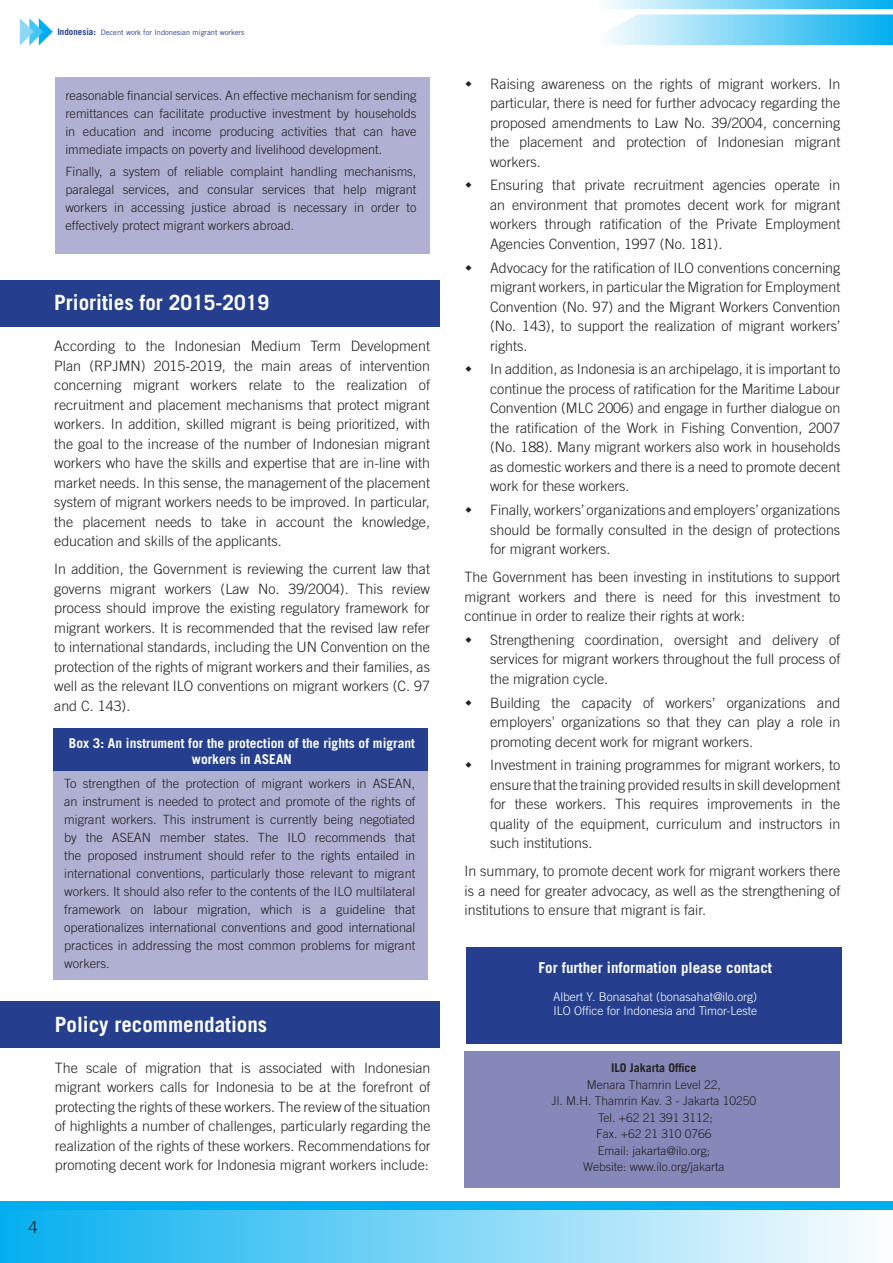
<style>
.page{position:relative;width:893px;height:1263px;background:#fff}
.page>*{position:absolute;margin:0;border:0;box-sizing:border-box;transform-origin:0 0}
.t1{font:700 21px "Trade Gothic";color:#fff}
.t2{font:300 16.5px "Trade Gothic";color:#231f20}
.t3{font:700 15px "Trade Gothic";color:#fff}
.t4{font:300 14.25px/19.5px "Trade Gothic";color:#231f20;text-align:justify}
.t5{font:700 13.5px/16.2px "Trade Gothic";color:#fff;text-align:center}
.t6{font:300 12.75px/18px "Trade Gothic";color:#231f20;text-align:justify}
.t7{font:300 12px/16.5px "Trade Gothic";color:#231f20;text-align:center}
.t8{font:300 12px/14.4px "Trade Gothic";color:#fff}
.t9{font:700 12px "Trade Gothic";color:#231f20}
.t10{font:7.5px "Trade Gothic";color:#253f8e}
.s1{font-weight:700;font-size:9px}
</style>
<div class="page">
<div style="left:0;top:1201px;width:892px;height:8px;background:#00aeef"></div>
<div style="left:0;top:1209px;width:892px;height:54px;background:linear-gradient(to right,#04afef,#fcfefe)"></div>
<div style="left:597px;top:0;width:295px;height:45px;background:linear-gradient(to right,#fdfefe,#03aeef)"></div>
<svg style="left:19px;top:9px;width:873px;height:37px"></svg>
<div style="left:0;top:1001px;width:439px;height:47px;background:#253f8e"></div>
<div style="left:0;top:280px;width:439px;height:47px;background:#253f8e"></div>
<div style="left:464px;top:1051px;width:376px;height:136px;background:#8688ba"></div>
<div style="left:466px;top:947px;width:375px;height:97px;background:#253f8e"></div>
<div style="left:55px;top:77px;width:374px;height:177px;background:#afb0d2"></div>
<div style="left:54px;top:728px;width:374px;height:44px;background:#253f8e"></div>
<div style="left:54px;top:771px;width:374px;height:209px;background:#afb0d2"></div>
<p class="t10" style="left:57px;top:28px;width:188px"><span class="s1">Indonesia:</span> Decent work for Indonesian migrant workers</p>
<p class="t6" style="left:65px;top:86px;width:352px">reasonable financial services. An effective mechanism for sending remittances can facilitate productive investment by households in education and income producing activities that can have immediate impacts on poverty and livelihood development.</p>
<p class="t6" style="left:65px;top:163px;width:352px">Finally, a system of reliable complaint handling mechanisms, paralegal services, and consular services that help migrant workers in accessing justice abroad is necessary in order to effectively protect migrant workers abroad.</p>
<h1 class="t1" style="left:54px;top:290px;width:216px">Priorities for 2015-2019</h1>
<p class="t4" style="left:54px;top:336px;width:377px">According to the Indonesian Medium Term Development Plan (RPJMN) 2015-2019, the main areas of intervention concerning migrant workers relate to the realization of recruitment and placement mechanisms that protect migrant workers. In addition, skilled migrant is being prioritized, with the goal to the increase of the number of Indonesian migrant workers who have the skills and expertise that are in-line with market needs. In this sense, the management of the placement system of migrant workers needs to be improved. In particular, the placement needs to take in account the knowledge, education and skills of the applicants.</p>
<p class="t4" style="left:54px;top:559px;width:377px">In addition, the Government is reviewing the current law that governs migrant workers (Law No. 39/2004). This review process should improve the existing regulatory framework for migrant workers. It is recommended that the revised law refer to international standards, including the UN Convention on the protection of the rights of migrant workers and their families, as well as the relevant ILO conventions on migrant workers (C. 97 and C. 143).</p>
<p class="t5" style="left:69px;top:735px;width:347px">Box 3: An instrument for the protection of the rights of migrant workers in ASEAN</p>
<p class="t6" style="left:64px;top:774px;width:352px">To strengthen of the protection of migrant workers in ASEAN, an instrument is needed to protect and promote of the rights of migrant workers. This instrument is currently being negotiated by the ASEAN member states. The ILO recommends that the proposed instrument should refer to the rights entailed in international conventions, particularly those relevant to migrant workers. It should also refer to the contents of the ILO multilateral framework on labour migration, which is a guideline that operationalizes international conventions and good international practices in addressing the most common problems for migrant workers.</p>
<h1 class="t1" style="left:55px;top:1012px;width:214px">Policy recommendations</h1>
<p class="t4" style="left:55px;top:1058px;width:377px">The scale of migration that is associated with Indonesian migrant workers calls for Indonesia to be at the forefront of protecting the rights of these workers. The review of the situation of highlights a number of challenges, particularly regarding the realization of the rights of these workers. Recommendations for promoting decent work for Indonesia migrant workers include:</p>
<p class="t2" style="left:29px;top:1217px;width:11px">4</p>
<p class="t4" style="left:490px;top:74px;width:351px">Raising awareness on the rights of migrant workers. In particular, there is need for further advocacy regarding the proposed amendments to Law No. 39/2004, concerning the placement and protection of Indonesian migrant workers.</p>
<p class="t4" style="left:490px;top:175px;width:351px">Ensuring that private recruitment agencies operate in an environment that promotes decent work for migrant workers through ratification of the Private Employment Agencies Convention, 1997 (No. 181).</p>
<p class="t4" style="left:490px;top:258px;width:351px">Advocacy for the ratification of ILO conventions concerning migrant workers, in particular the Migration for Employment Convention (No. 97) and the Migrant Workers Convention (No. 143), to support the realization of migrant workers’ rights.</p>
<p class="t4" style="left:490px;top:359px;width:351px">In addition, as Indonesia is an archipelago, it is important to continue the process of ratification for the Maritime Labour Convention (MLC 2006) and engage in further dialogue on the ratification of the Work in Fishing Convention, 2007 (No. 188). Many migrant workers also work in households as domestic workers and there is a need to promote decent work for these workers.</p>
<p class="t4" style="left:490px;top:500px;width:351px">Finally, workers’ organizations and employers’ organizations should be formally consulted in the design of protections for migrant workers.</p>
<p class="t4" style="left:464px;top:567px;width:377px">The Government has been investing in institutions to support migrant workers and there is need for this investment to continue in order to realize their rights at work:</p>
<p class="t4" style="left:490px;top:630px;width:351px">Strengthening coordination, oversight and delivery of services for migrant workers throughout the full process of the migration cycle.</p>
<p class="t4" style="left:490px;top:692px;width:351px">Building the capacity of workers’ organizations and employers’ organizations so that they can play a role in promoting decent work for migrant workers.</p>
<p class="t4" style="left:490px;top:755px;width:351px">Investment in training programmes for migrant workers, to ensure that the training provided results in skill development for these workers. This requires improvements in the quality of the equipment, curriculum and instructors in such institutions.</p>
<p class="t4" style="left:464px;top:861px;width:377px">In summary, to promote decent work for migrant workers there is a need for greater advocacy, as well as the strengthening of institutions to ensure that migrant is fair.</p>
<p class="t3" style="left:538px;top:959px;width:235px">For further information please contact</p>
<p class="t8" style="left:553px;top:989px;width:205px">Albert Y. Bonasahat (bonasahat@ilo.org)<br>ILO Office for Indonesia and Timor-Leste</p>
<p class="t9" style="left:611px;top:1060px;width:87px">ILO Jakarta Office</p>
<p class="t7" style="left:551px;top:1076px;width:206px">Menara Thamrin Level 22,<br>Jl. M.H. Thamrin Kav. 3 - Jakarta 10250<br>Tel. +62 21 391 3112;<br>Fax. +62 21 310 0766<br>Email: jakarta@ilo.org;<br>Website: www.ilo.org/jakarta</p>
</div>
